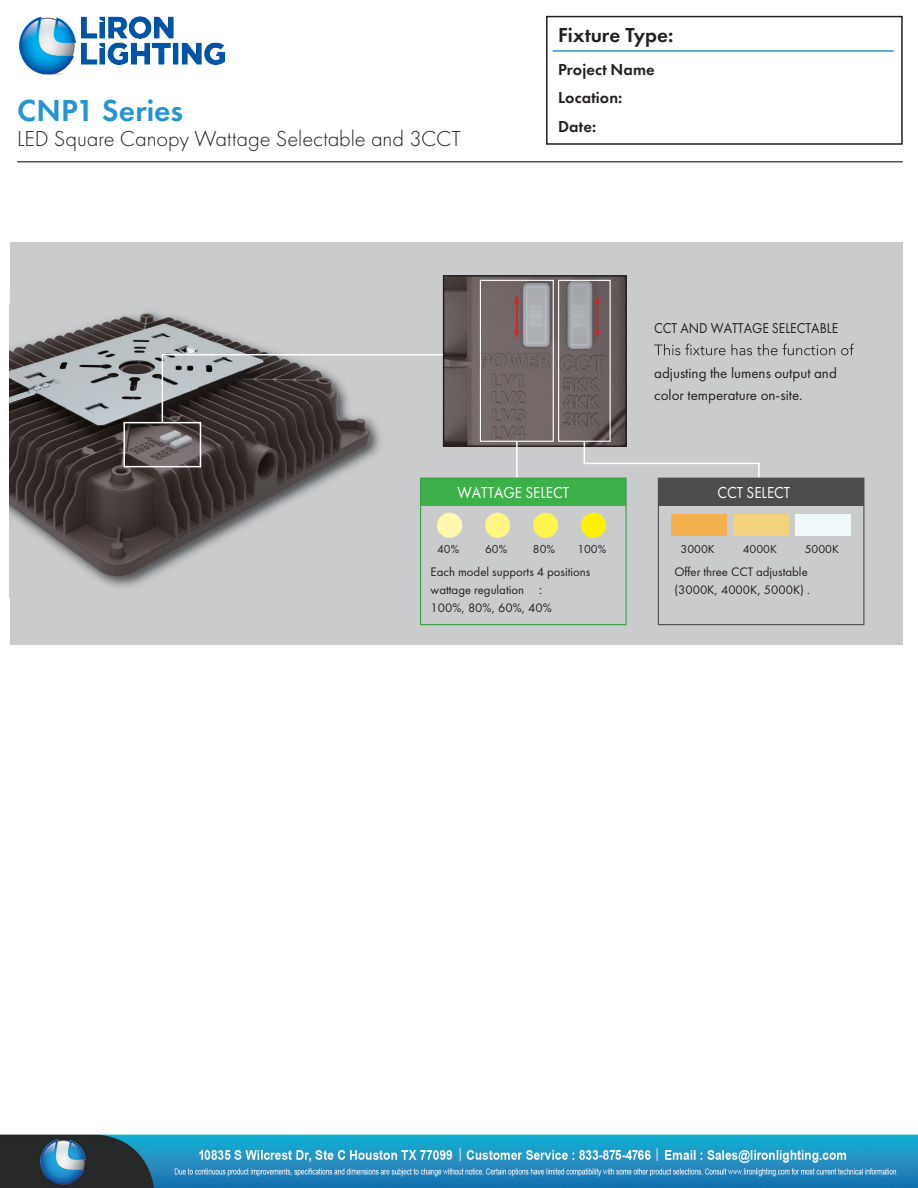
<style>
.page{position:relative;width:918px;height:1188px;background:#fff}
.page>*{position:absolute;margin:0;border:0;box-sizing:border-box;transform-origin:0 0}
.t1{font:600 31.5px "Futura PT";color:#2793d1}
.t2{font:300 22.5px "Futura PT";color:#231f20}
.t3{font:600 21px "Futura PT";color:#231f20}
.t4{font:600 16.5px/28.5px "Futura PT";letter-spacing:.005em;color:#231f20}
.t5{font:16.5px "Futura PT";color:#fff;scale:.91 1}
.t6{font:15px/22.4px "Futura PT";color:#231f20}
.t7{font:14.85px "Futura PT";color:#231f20;scale:.91 1}
.t8{font:12.75px/18px "Futura PT";color:#231f20}
.t9{font:12px "Futura PT";color:#231f20}
.s1{font-family:"Adobe Song Std";font-weight:300}
</style>
<div class="page">
<img style="left:0;top:289px;width:918px;height:899px">
<div style="left:546px;top:16px;width:357px;height:129px;border:2px solid #231f20"></div>
<hr style="left:553px;top:50px;width:341px;height:2px;background:#2793d1">
<img style="left:19px;top:16px;width:206px;height:59px">
<hr style="left:17px;top:162px;width:886px;height:1px;background:#000">
<div style="left:10px;top:242px;width:893px;height:402px;background:#cacbcc"></div>
<img style="left:10px;top:312px;width:370px;height:275px">
<div style="left:123px;top:422px;width:78px;height:45px;border:2px solid #fff"></div>
<img style="left:446px;top:278px;width:178px;height:166px">
<div style="left:443px;top:275px;width:184px;height:172px;border:2px solid #231f20"></div>
<svg style="left:479px;top:279px;width:375px;height:201px"></svg>
<div style="left:421px;top:478px;width:205px;height:27px;background:#3db149"></div>
<div style="left:420px;top:478px;width:207px;height:147px;border:1px solid #399f47"></div>
<div style="left:581px;top:513px;width:25px;height:25px;background:#fff101;border-radius:50%"></div>
<div style="left:533px;top:513px;width:25px;height:25px;background:#fff34f;border-radius:50%"></div>
<div style="left:485px;top:513px;width:25px;height:25px;background:#fff685;border-radius:50%"></div>
<div style="left:437px;top:513px;width:25px;height:25px;background:#fff8ae;border-radius:50%"></div>
<div style="left:658px;top:478px;width:206px;height:27px;background:#4c4d4f"></div>
<div style="left:671px;top:515px;width:56px;height:21px;background:#f3b24d"></div>
<div style="left:734px;top:515px;width:55px;height:21px;background:#f3d27d"></div>
<div style="left:796px;top:515px;width:55px;height:21px;background:#f0f9f9"></div>
<div style="left:658px;top:478px;width:206px;height:147px;border:1px solid #4c4d4f"></div>
<svg style="left:161px;top:353px;width:283px;height:71px"></svg>
<p class="t1" style="left:17px;top:90px;width:167px">CNP1 Series</p>
<p class="t2" style="left:17px;top:126px;width:445px">LED Square Canopy Wattage Selectable and 3CCT</p>
<h3 class="t3" style="left:558px;top:21px;width:117px">Fixture Type:</h3>
<p class="t4" style="left:558px;top:55px;width:98px">Project Name<br>Location:<br>Date:</p>
<p class="t7" style="left:654px;top:319px;width:204px">CCT AND WATTAGE SELECTABLE</p>
<p class="t6" style="left:654px;top:361px;width:184px">adjusting the lumens output and color temperature on-site.</p>
<p class="t5" style="left:458px;top:482px;width:124px">WATTAGE SELECT</p>
<p class="t9" style="left:437px;top:542px;width:24px">40%</p>
<p class="t9" style="left:485px;top:542px;width:24px">60%</p>
<p class="t9" style="left:533px;top:542px;width:24px">80%</p>
<p class="t9" style="left:577px;top:542px;width:30px">100%</p>
<p class="t8" style="left:431px;top:563px;width:161px">Each model supports 4 positions wattage regulation <span class="s1">：<br></span>100%, 80%, 60%, 40%</p>
<p class="t5" style="left:717px;top:482px;width:82px">CCT SELECT</p>
<p class="t9" style="left:681px;top:542px;width:36px">3000K</p>
<p class="t9" style="left:743px;top:542px;width:36px">4000K</p>
<p class="t9" style="left:805px;top:542px;width:36px">5000K</p>
<p class="t8" style="left:674px;top:563px;width:137px">Offer three CCT adjustable (3000K, 4000K, 5000K) .</p>
</div>
